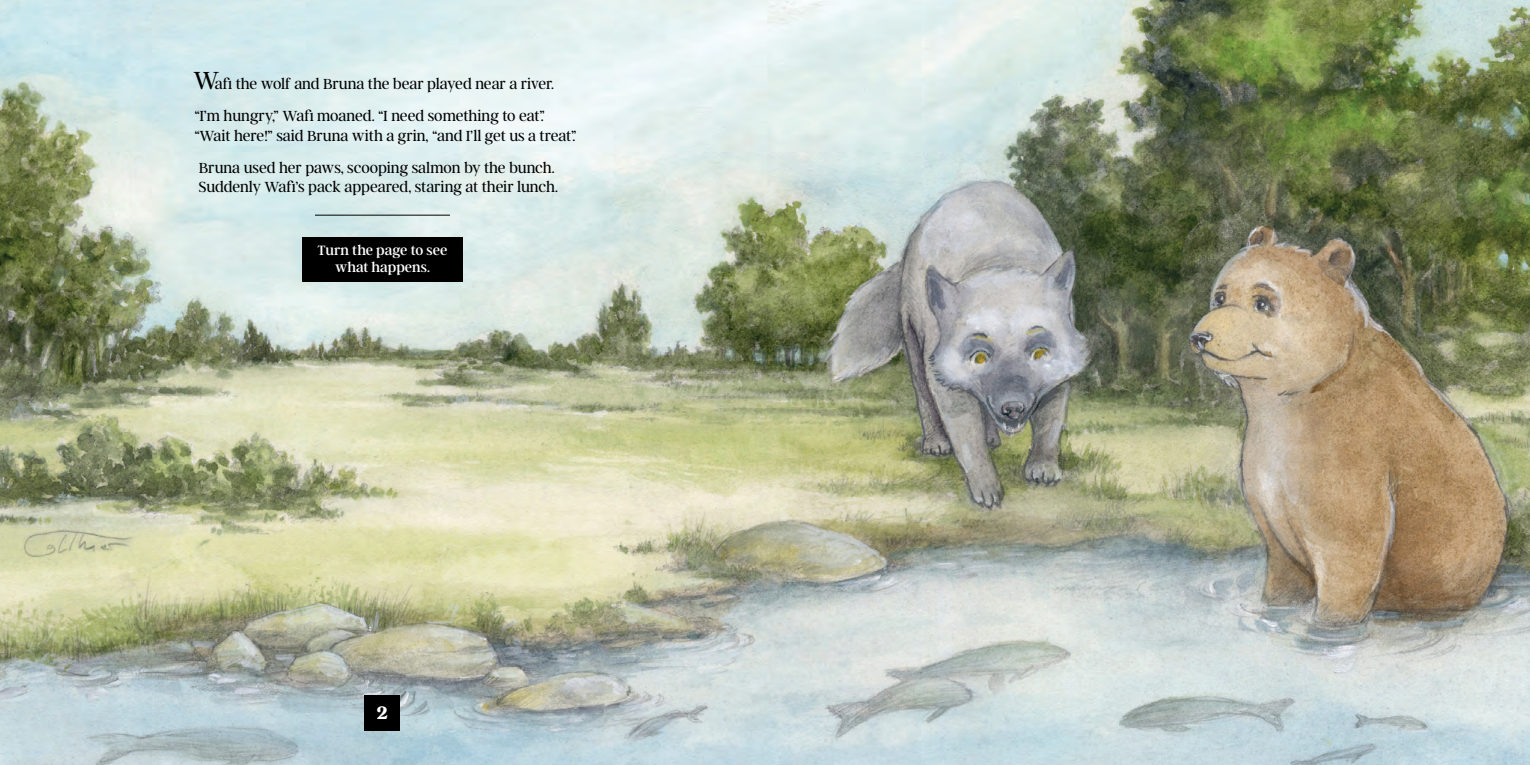
<style>
.page{position:relative;width:1530px;height:765px;background:#fff}
.page>*{position:absolute;margin:0;border:0;box-sizing:border-box;transform-origin:0 0}
.t1{font:800 20px "Argent CF";color:#fff}
.t2{font:300 16.25px "Argent CF";color:#000}
.t3{font:15px/16.2px "Argent CF";color:#fff;text-align:center}
.s1{font-size:27.5px}
</style>
<div class="page">
<img style="left:0;top:0;width:1530px;height:765px">
<hr style="left:315px;top:215px;width:135px;height:1px;background:#000">
<div style="left:365px;top:695px;width:35px;height:36px;background:#000"></div>
<div style="left:302px;top:237px;width:161px;height:45px;background:#000"></div>
<p class="t2" style="left:194px;top:76px;width:362px"><span class="s1">W</span>afi the wolf and Bruna the bear played near a river.</p>
<p class="t2" style="left:194px;top:108px;width:352px">“I’m hungry,” Wafi moaned. “I need something to eat”.</p>
<p class="t2" style="left:194px;top:127px;width:384px">“Wait here!” said Bruna with a grin, “and I’ll get us a treat”.</p>
<p class="t2" style="left:199px;top:159px;width:357px">Bruna used her paws, scooping salmon by the bunch.</p>
<p class="t2" style="left:199px;top:179px;width:361px">Suddenly Wafi’s pack appeared, staring at their lunch.</p>
<p class="t3" style="left:318px;top:243px;width:131px">Turn the page to see what happens.</p>
<p class="t1" style="left:377px;top:702px;width:13px">2</p>
</div>
